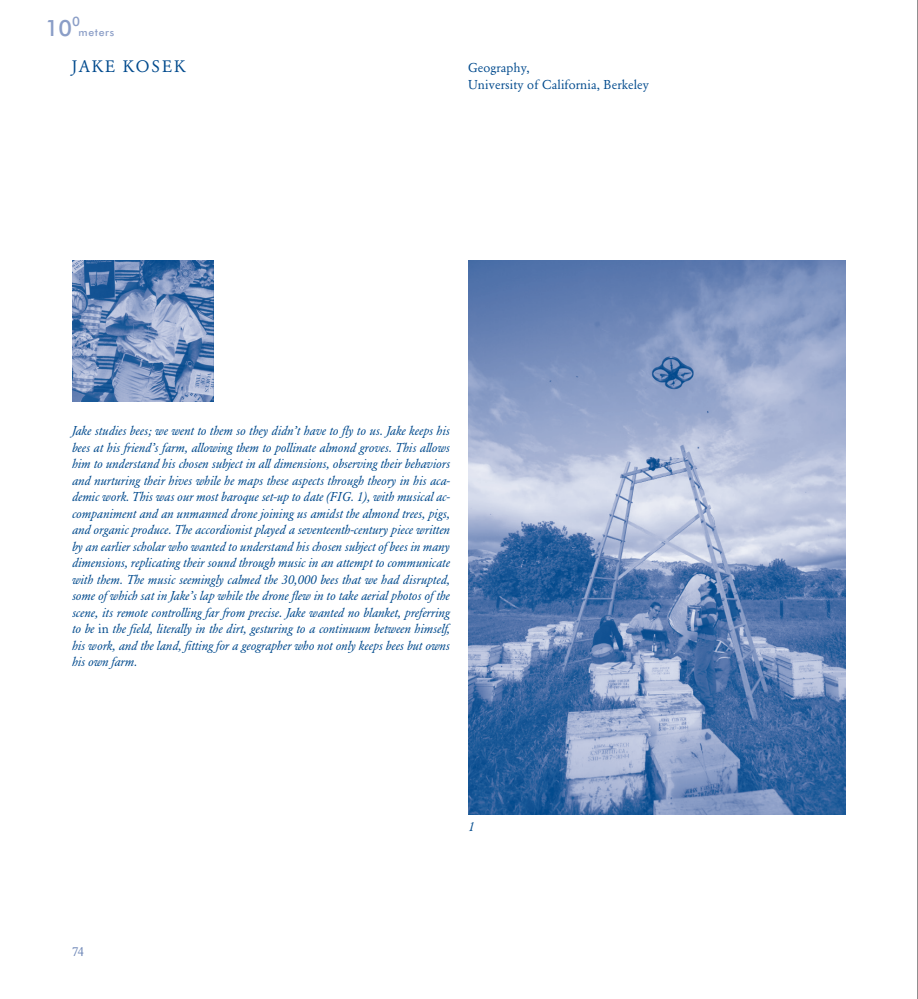
<style>
.page{position:relative;width:918px;height:999px;background:#fff}
.page>*{position:absolute;margin:0;border:0;box-sizing:border-box;transform-origin:0 0}
.t1{font:500 22.5px "Futura BT";color:#8b9ec7}
.t2{font:16.5px "Garamond BE";letter-spacing:.12em;color:#004a8d}
.t3{font:500 13.05px "Futura BT";color:#8b9ec7}
.t4{font:italic 12.75px/16.5px "Garamond BE";color:#004a8d;text-align:justify}
.t5{font:12.75px/16.5px "Garamond BE";letter-spacing:.01em;color:#004a8d}
.t6{font:12.75px "Garamond BE";color:#6983b5}
.t7{font:italic 12.75px "Garamond BE";color:#004a8d}
.t8{font:500 10.5px "Futura BT";letter-spacing:.06em;color:#8b9ec7}
.s1{font-style:normal}
</style>
<div class="page">
<hr style="left:917px;top:0;width:1px;height:999px;background:#231f20">
<img style="left:72px;top:261px;width:141px;height:141px">
<img style="left:468px;top:261px;width:378px;height:553px">
<h1 class="t1" style="left:45px;top:15px;width:29px">10</h1>
<p class="t3" style="left:72px;top:13px;width:9px">0</p>
<p class="t8" style="left:79px;top:26px;width:37px">meters</p>
<p class="t2" style="left:72px;top:57px;width:115px">JAKE KOSEK</p>
<p class="t5" style="left:468px;top:59px;width:183px">Geography,<br>University of California, Berkeley</p>
<p class="t4" style="left:72px;top:422px;width:380px">Jake studies bees; we went to them so they didn’t have to fly to us. Jake keeps his bees at his friend’s farm, allowing them to pollinate almond groves. This allows him to understand his chosen subject in all dimensions, observing their behaviors and nurturing their hives while he maps these aspects through theory in his aca&shy;demic work. This was our most baroque set-up to date (FIG. 1), with musical ac&shy;companiment and an unmanned drone joining us amidst the almond trees, pigs, and organic produce. The accordionist played a seventeenth-century piece written by an earlier scholar who wanted to understand his chosen subject of bees in many dimensions, replicating their sound through music in an attempt to communicate with them. The music seemingly calmed the 30,000 bees that we had disrupted, some of which sat in Jake’s lap while the drone flew in to take aerial photos of the scene, its remote controlling far from precise. Jake wanted no blanket, preferring to be <span class="s1">in</span> the field, literally in the dirt, gesturing to a continuum between himself, his work, and the land, fitting for a geographer who not only keeps bees but owns his own farm.</p>
<p class="t6" style="left:72px;top:944px;width:14px">74</p>
<p class="t7" style="left:468px;top:819px;width:8px">1</p>
</div>
